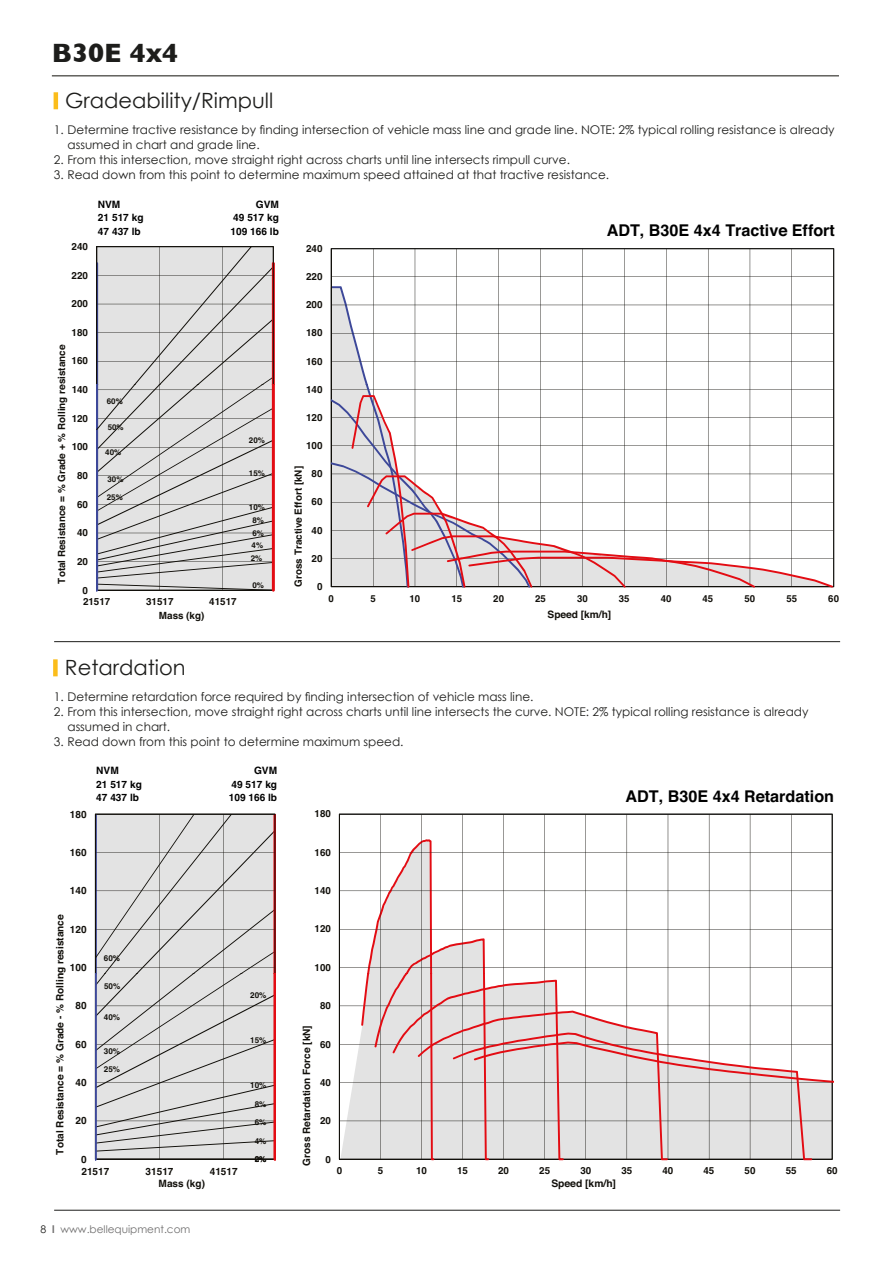
<style>
.page{position:relative;width:893px;height:1263px;background:#fff}
.page>*{position:absolute;margin:0;border:0;box-sizing:border-box;transform-origin:0 0}
.t1{font:700 27px "Gill Sans";color:#1d1d1b}
.t2{font:21px "Century Gothic";color:#1d1d1b}
.t3{font:700 16.2px "Helvetica";color:#000}
.t4{font:12px/15px "Century Gothic";color:#1d1d1b}
.t5{font:10.5px "Century Gothic";color:#706f6f}
.t6{font:700 10.35px "Helvetica";color:#12100b}
.t7{font:700 10.2px/13.2px "Helvetica";color:#000}
.t8{font:700 10.2px "Helvetica";color:#12100b}
.t9{font:700 10.05px "Helvetica";color:#12100b}
.t10{font:700 9.9px "Helvetica";color:#12100b}
.t11{font:700 9.75px "Helvetica";color:#12100b}
.t12{font:700 9.6px "Helvetica";color:#12100b}
.t13{font:700 8.1px "Helvetica";letter-spacing:-.005em;color:#12100b}
.t14{font:700 7.95px "Helvetica";letter-spacing:-.005em;color:#12100b}
.s1{color:#1d1d1b}
.s2{font-weight:700}
</style>
<div class="page">
<hr style="left:52px;top:75px;width:787px;height:1px;background:#13110c">
<hr style="left:54px;top:92px;width:4px;height:17px;background:#fbbd1b">
<div style="left:53px;top:659px;width:5px;height:17px;background:#fbbd1b"></div>
<hr style="left:54px;top:641px;width:786px;height:1px;background:#1d1d1b">
<hr style="left:54px;top:1210px;width:786px;height:1px;background:#1d1d1b">
<svg style="left:97px;top:247px;width:177px;height:344px;background:#d4d3d4"></svg>
<svg style="left:331px;top:248px;width:503px;height:338px"></svg>
<hr style="left:331px;top:249px;width:1px;height:338px;background:#12100b">
<hr style="left:331px;top:586px;width:503px;height:1px;background:#12100b">
<svg style="left:331px;top:286px;width:502px;height:302px"></svg>
<svg style="left:95px;top:814px;width:181px;height:346px;background:#d5d2d3"></svg>
<svg style="left:340px;top:814px;width:493px;height:345px"></svg>
<hr style="left:339px;top:814px;width:1px;height:345px;background:#12100b">
<hr style="left:339px;top:1159px;width:493px;height:1px;background:#12100b">
<svg style="left:361px;top:839px;width:472px;height:321px"></svg>
<h1 class="t1" style="left:52px;top:32px;width:128px">B30E 4x4</h1>
<h2 class="t2" style="left:65px;top:88px;width:209px">Gradeability/Rimpull</h2>
<p class="t4" style="left:67px;top:122px;width:769px;text-indent:-14px">1. Determine tractive resistance by finding intersection of vehicle mass line and grade line. NOTE: 2% typical rolling resistance is already assumed in chart and grade line.</p>
<p class="t4" style="left:54px;top:152px;width:517px">2. From this intersection, move straight right across charts until line intersects rimpull curve.</p>
<p class="t4" style="left:54px;top:167px;width:557px">3. Read down from this point to determine maximum speed attained at that tractive resistance.</p>
<p class="t7" style="left:98px;top:198px;width:47px">NVM<br>21 517 kg<br>47 437 lb</p>
<p class="t7" style="left:230px;top:198px;width:50px;text-align:justify;text-indent:25px">GVM 49 517 kg 109 166 lb</p>
<h3 class="t3" style="left:607px;top:217px;width:230px">ADT, B30E 4x4 Tractive Effort</h3>
<p class="t10" style="left:72px;top:238px;width:18px">240</p>
<p class="t10" style="left:306px;top:241px;width:18px">240</p>
<p class="t10" style="left:72px;top:267px;width:18px">220</p>
<p class="t10" style="left:306px;top:269px;width:18px">220</p>
<p class="t10" style="left:72px;top:296px;width:18px">200</p>
<p class="t10" style="left:306px;top:297px;width:18px">200</p>
<p class="t10" style="left:72px;top:324px;width:18px">180</p>
<p class="t10" style="left:306px;top:325px;width:18px">180</p>
<p class="t10" style="left:54px;top:584px;width:240px;rotate:-90deg">Total Resistance = % Grade + % Rolling resistance</p>
<p class="t10" style="left:72px;top:353px;width:18px">160</p>
<p class="t10" style="left:72px;top:382px;width:18px">140</p>
<p class="t10" style="left:72px;top:410px;width:18px">120</p>
<p class="t10" style="left:72px;top:439px;width:18px">100</p>
<p class="t10" style="left:77px;top:467px;width:12px">80</p>
<p class="t10" style="left:77px;top:496px;width:12px">60</p>
<p class="t10" style="left:77px;top:525px;width:12px">40</p>
<p class="t10" style="left:77px;top:553px;width:12px">20</p>
<p class="t10" style="left:83px;top:582px;width:7px">0</p>
<p class="t14" style="left:107px;top:394px;width:17px">60%</p>
<p class="t14" style="left:108px;top:421px;width:17px">50%</p>
<p class="t14" style="left:105px;top:446px;width:17px">40%</p>
<p class="t14" style="left:108px;top:473px;width:17px">30%</p>
<p class="t14" style="left:107px;top:491px;width:17px">25%</p>
<p class="t10" style="left:83px;top:594px;width:29px">21517</p>
<p class="t10" style="left:146px;top:594px;width:29px">31517</p>
<p class="t10" style="left:209px;top:594px;width:29px">41517</p>
<p class="t10" style="left:159px;top:607px;width:47px">Mass (kg)</p>
<p class="t14" style="left:249px;top:434px;width:17px">20%</p>
<p class="t14" style="left:249px;top:467px;width:17px">15%</p>
<p class="t14" style="left:249px;top:501px;width:17px">10%</p>
<p class="t14" style="left:252px;top:514px;width:13px">8%</p>
<p class="t14" style="left:252px;top:527px;width:13px">6%</p>
<p class="t14" style="left:252px;top:539px;width:13px">4%</p>
<p class="t14" style="left:251px;top:552px;width:13px">2%</p>
<p class="t14" style="left:252px;top:578px;width:13px">0%</p>
<p class="t10" style="left:306px;top:353px;width:18px">160</p>
<p class="t10" style="left:306px;top:381px;width:18px">140</p>
<p class="t10" style="left:306px;top:410px;width:18px">120</p>
<p class="t10" style="left:306px;top:438px;width:18px">100</p>
<p class="t10" style="left:290px;top:587px;width:122px;rotate:-90deg">Gross Tractive Effort [kN]</p>
<p class="t10" style="left:312px;top:466px;width:12px">80</p>
<p class="t10" style="left:312px;top:494px;width:12px">60</p>
<p class="t10" style="left:312px;top:522px;width:12px">40</p>
<p class="t10" style="left:312px;top:550px;width:12px">20</p>
<p class="t10" style="left:317px;top:578px;width:7px">0</p>
<p class="t12" style="left:329px;top:590px;width:7px">0</p>
<p class="t12" style="left:370px;top:590px;width:7px">5</p>
<p class="t12" style="left:410px;top:590px;width:12px">10</p>
<p class="t12" style="left:451px;top:590px;width:12px">15</p>
<p class="t12" style="left:493px;top:590px;width:12px">20</p>
<p class="t12" style="left:535px;top:590px;width:12px">25</p>
<p class="t12" style="left:577px;top:590px;width:12px">30</p>
<p class="t12" style="left:619px;top:590px;width:12px">35</p>
<p class="t12" style="left:661px;top:590px;width:12px">40</p>
<p class="t12" style="left:703px;top:590px;width:12px">45</p>
<p class="t12" style="left:745px;top:590px;width:12px">50</p>
<p class="t12" style="left:786px;top:590px;width:12px">55</p>
<p class="t12" style="left:828px;top:590px;width:12px">60</p>
<p class="t8" style="left:548px;top:606px;width:65px">Speed [km/h]</p>
<h2 class="t2" style="left:65px;top:654px;width:122px">Retardation</h2>
<p class="t4" style="left:54px;top:689px;width:481px">1. Determine retardation force required by finding intersection of vehicle mass line.</p>
<p class="t4" style="left:67px;top:704px;width:743px;text-indent:-14px">2. From this intersection, move straight right across charts until line intersects the curve. NOTE: 2% typical rolling resistance is already assumed in chart.</p>
<p class="t4" style="left:54px;top:734px;width:351px">3. Read down from this point to determine maximum speed.</p>
<p class="t9" style="left:70px;top:806px;width:18px">180</p>
<p class="t7" style="left:96px;top:764px;width:47px">NVM<br>21 517 kg<br>47 437 lb</p>
<p class="t7" style="left:229px;top:764px;width:50px;text-align:justify;text-indent:25px">GVM 49 517 kg 109 166 lb</p>
<p class="t9" style="left:70px;top:844px;width:18px">160</p>
<p class="t9" style="left:70px;top:883px;width:18px">140</p>
<p class="t9" style="left:52px;top:1154px;width:242px;rotate:-90deg">Total Resistance = % Grade - % Rolling resistance</p>
<p class="t9" style="left:70px;top:921px;width:18px">120</p>
<p class="t9" style="left:70px;top:959px;width:18px">100</p>
<p class="t9" style="left:76px;top:998px;width:13px">80</p>
<p class="t9" style="left:76px;top:1036px;width:13px">60</p>
<p class="t9" style="left:76px;top:1074px;width:13px">40</p>
<p class="t9" style="left:76px;top:1113px;width:13px">20</p>
<p class="t9" style="left:81px;top:1151px;width:7px">0</p>
<p class="t13" style="left:104px;top:952px;width:18px">60%</p>
<p class="t13" style="left:104px;top:979px;width:18px">50%</p>
<p class="t13" style="left:104px;top:1010px;width:18px">40%</p>
<p class="t13" style="left:104px;top:1044px;width:18px">30%</p>
<p class="t13" style="left:104px;top:1062px;width:18px">25%</p>
<p class="t13" style="left:250px;top:988px;width:18px">20%</p>
<p class="t13" style="left:250px;top:1033px;width:18px">15%</p>
<p class="t13" style="left:250px;top:1079px;width:18px">10%</p>
<p class="t13" style="left:255px;top:1097px;width:13px">8%</p>
<p class="t13" style="left:255px;top:1116px;width:13px">6%</p>
<p class="t13" style="left:255px;top:1134px;width:13px">4%</p>
<p class="t13" style="left:255px;top:1153px;width:13px">20%</p>
<p class="t9" style="left:81px;top:1163px;width:29px">21517</p>
<p class="t9" style="left:146px;top:1163px;width:29px">31517</p>
<p class="t9" style="left:210px;top:1163px;width:29px">41517</p>
<p class="t9" style="left:158px;top:1175px;width:48px">Mass (kg)</p>
<p class="t5" style="left:41px;top:1223px;width:151px"><span class="s1">8</span> <span class="s2">l</span> www.bellequipment.com</p>
<p class="t11" style="left:315px;top:806px;width:18px">180</p>
<p class="t11" style="left:315px;top:844px;width:18px">160</p>
<p class="t11" style="left:315px;top:883px;width:18px">140</p>
<p class="t11" style="left:315px;top:921px;width:18px">120</p>
<p class="t11" style="left:315px;top:959px;width:18px">100</p>
<p class="t9" style="left:298px;top:1166px;width:142px;rotate:-90deg">Gross Retardation Force [kN]</p>
<p class="t11" style="left:320px;top:998px;width:12px">80</p>
<p class="t11" style="left:320px;top:1036px;width:12px">60</p>
<p class="t11" style="left:320px;top:1074px;width:12px">40</p>
<p class="t11" style="left:320px;top:1113px;width:12px">20</p>
<p class="t11" style="left:325px;top:1151px;width:7px">0</p>
<h3 class="t3" style="left:626px;top:783px;width:210px">ADT, B30E 4x4 Retardation</h3>
<p class="t11" style="left:337px;top:1163px;width:7px">0</p>
<p class="t11" style="left:378px;top:1163px;width:7px">5</p>
<p class="t11" style="left:416px;top:1163px;width:12px">10</p>
<p class="t11" style="left:457px;top:1163px;width:12px">15</p>
<p class="t11" style="left:498px;top:1163px;width:12px">20</p>
<p class="t11" style="left:539px;top:1163px;width:12px">25</p>
<p class="t11" style="left:580px;top:1163px;width:12px">30</p>
<p class="t11" style="left:621px;top:1163px;width:12px">35</p>
<p class="t11" style="left:662px;top:1163px;width:12px">40</p>
<p class="t11" style="left:703px;top:1163px;width:12px">45</p>
<p class="t11" style="left:745px;top:1163px;width:12px">50</p>
<p class="t11" style="left:786px;top:1163px;width:12px">55</p>
<p class="t11" style="left:827px;top:1163px;width:12px">60</p>
<p class="t6" style="left:551px;top:1175px;width:66px">Speed [km/h]</p>
</div>
